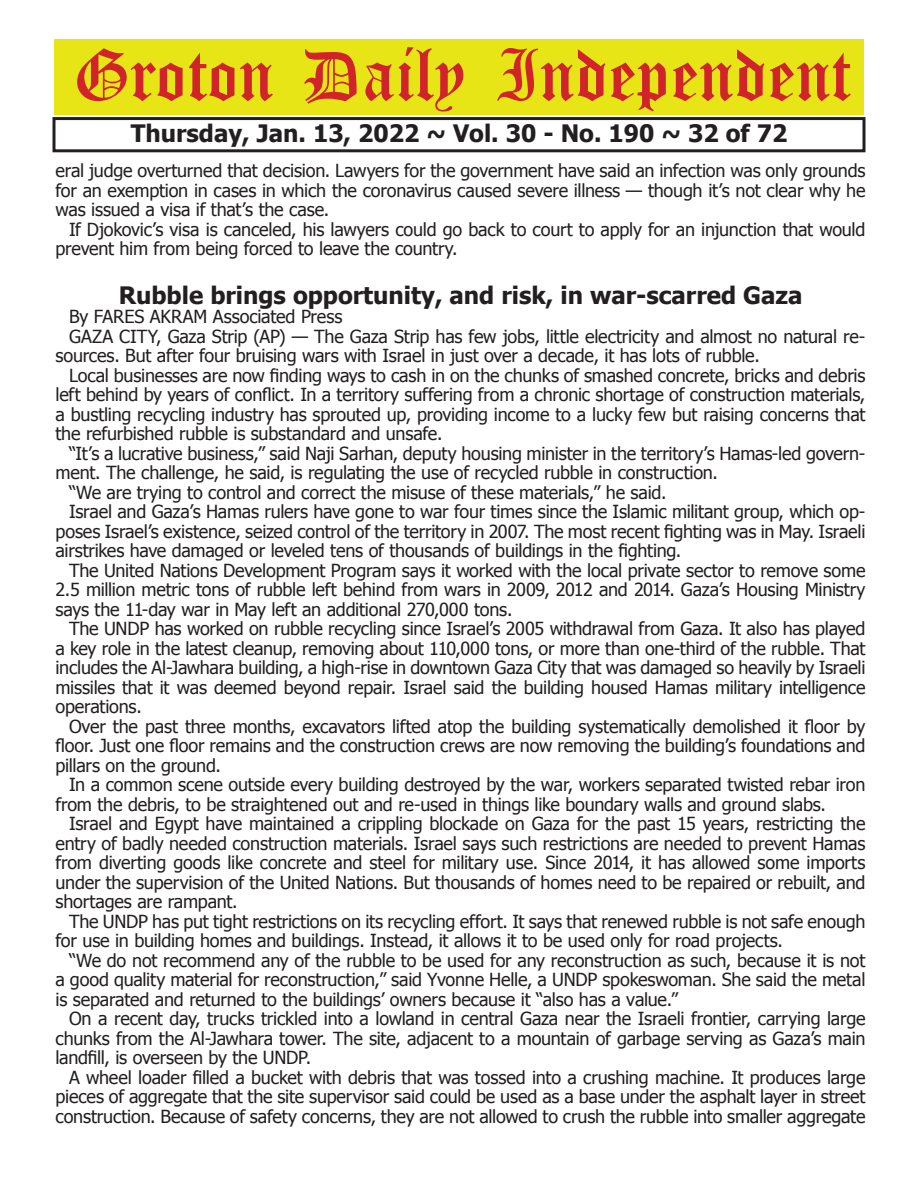
<style>
.page{position:relative;width:918px;height:1188px;background:#fff}
.page>*{position:absolute;margin:0;border:0;box-sizing:border-box;transform-origin:0 0}
.t1{font:54px "Old English Five";color:#d1232a}
.t2{font:700 24px "Tahoma";color:#231f20}
.t3{font:18px/19.5px "Tahoma";letter-spacing:-.01em;color:#231f20;text-align:justify}
</style>
<div class="page">
<div style="left:52px;top:117px;width:814px;height:35px;border:3px solid #231f20"></div>
<div style="left:54px;top:40px;width:810px;height:75px;background:#e7e515"></div>
<h1 class="t1" style="left:73px;top:50px;width:779px">Groton Daily Independent</h1>
<h2 class="t2" style="left:131px;top:116px;width:658px">Thursday, Jan. 13, 2022 ~ Vol. 30 - No. 190 ~ 32 of 72</h2>
<p class="t3" style="left:56px;top:160px;width:812px">eral judge overturned that decision. Lawyers for the government have said an infection was only grounds for an exemption in cases in which the coronavirus caused severe illness — though it’s not clear why he was issued a visa if that’s the case.</p>
<p class="t3" style="left:56px;top:219px;width:811px;text-indent:14px">If Djokovic’s visa is canceled, his lawyers could go back to court to apply for an injunction that would prevent him from being forced to leave the country.</p>
<h2 class="t2" style="left:119px;top:278px;width:685px">Rubble brings opportunity, and risk, in war-scarred Gaza</h2>
<p class="t3" style="left:69px;top:306px;width:275px">By FARES AKRAM Associated Press</p>
<p class="t3" style="left:69px;top:326px;width:798px">GAZA CITY, Gaza Strip (AP) — The Gaza Strip has few jobs, little electricity and almost no natural re-</p>
<p class="t3" style="left:56px;top:345px;width:706px">sources. But after four bruising wars with Israel in just over a decade, it has lots of rubble.</p>
<p class="t3" style="left:69px;top:365px;width:798px">Local businesses are now finding ways to cash in on the chunks of smashed concrete, bricks and debris</p>
<p class="t3" style="left:56px;top:384px;width:811px">left behind by years of conflict. In a territory suffering from a chronic shortage of construction materials,</p>
<p class="t3" style="left:56px;top:404px;width:811px">a bustling recycling industry has sprouted up, providing income to a lucky few but raising concerns that</p>
<p class="t3" style="left:56px;top:423px;width:389px">the refurbished rubble is substandard and unsafe.</p>
<p class="t3" style="left:69px;top:443px;width:798px">“It’s a lucrative business,” said Naji Sarhan, deputy housing minister in the territory’s Hamas-led govern-</p>
<p class="t3" style="left:56px;top:462px;width:664px">ment. The challenge, he said, is regulating the use of recycled rubble in construction.</p>
<p class="t3" style="left:69px;top:482px;width:599px">“We are trying to control and correct the misuse of these materials,” he said.</p>
<p class="t3" style="left:69px;top:501px;width:798px">Israel and Gaza’s Hamas rulers have gone to war four times since the Islamic militant group, which op-</p>
<p class="t3" style="left:56px;top:521px;width:811px">poses Israel’s existence, seized control of the territory in 2007. The most recent fighting was in May. Israeli</p>
<p class="t3" style="left:56px;top:540px;width:627px">airstrikes have damaged or leveled tens of thousands of buildings in the fighting.</p>
<p class="t3" style="left:69px;top:560px;width:798px">The United Nations Development Program says it worked with the local private sector to remove some</p>
<p class="t3" style="left:56px;top:579px;width:812px">2.5 million metric tons of rubble left behind from wars in 2009, 2012 and 2014. Gaza’s Housing Ministry</p>
<p class="t3" style="left:56px;top:599px;width:458px">says the 11-day war in May left an additional 270,000 tons.</p>
<p class="t3" style="left:69px;top:618px;width:798px">The UNDP has worked on rubble recycling since Israel’s 2005 withdrawal from Gaza. It also has played</p>
<p class="t3" style="left:56px;top:638px;width:811px">a key role in the latest cleanup, removing about 110,000 tons, or more than one-third of the rubble. That</p>
<p class="t3" style="left:56px;top:657px;width:811px">includes the Al-Jawhara building, a high-rise in downtown Gaza City that was damaged so heavily by Israeli</p>
<p class="t3" style="left:56px;top:677px;width:811px">missiles that it was deemed beyond repair. Israel said the building housed Hamas military intelligence</p>
<p class="t3" style="left:56px;top:696px;width:88px">operations.</p>
<p class="t3" style="left:69px;top:716px;width:798px">Over the past three months, excavators lifted atop the building systematically demolished it floor by</p>
<p class="t3" style="left:56px;top:735px;width:812px">floor. Just one floor remains and the construction crews are now removing the building’s foundations and</p>
<p class="t3" style="left:56px;top:755px;width:167px">pillars on the ground.</p>
<p class="t3" style="left:69px;top:774px;width:798px">In a common scene outside every building destroyed by the war, workers separated twisted rebar iron</p>
<p class="t3" style="left:56px;top:794px;width:772px">from the debris, to be straightened out and re-used in things like boundary walls and ground slabs.</p>
<p class="t3" style="left:69px;top:813px;width:798px">Israel and Egypt have maintained a crippling blockade on Gaza for the past 15 years, restricting the</p>
<p class="t3" style="left:56px;top:833px;width:811px">entry of badly needed construction materials. Israel says such restrictions are needed to prevent Hamas</p>
<p class="t3" style="left:56px;top:852px;width:811px">from diverting goods like concrete and steel for military use. Since 2014, it has allowed some imports</p>
<p class="t3" style="left:56px;top:871px;width:812px">under the supervision of the United Nations. But thousands of homes need to be repaired or rebuilt, and</p>
<p class="t3" style="left:56px;top:891px;width:184px">shortages are rampant.</p>
<p class="t3" style="left:69px;top:910px;width:798px">The UNDP has put tight restrictions on its recycling effort. It says that renewed rubble is not safe enough</p>
<p class="t3" style="left:56px;top:930px;width:729px">for use in building homes and buildings. Instead, it allows it to be used only for road projects.</p>
<p class="t3" style="left:69px;top:949px;width:798px">“We do not recommend any of the rubble to be used for any reconstruction as such, because it is not</p>
<p class="t3" style="left:56px;top:969px;width:812px">a good quality material for reconstruction,” said Yvonne Helle, a UNDP spokeswoman. She said the metal</p>
<p class="t3" style="left:56px;top:988px;width:624px">is separated and returned to the buildings’ owners because it “also has a value.”</p>
<p class="t3" style="left:69px;top:1008px;width:798px">On a recent day, trucks trickled into a lowland in central Gaza near the Israeli frontier, carrying large</p>
<p class="t3" style="left:56px;top:1027px;width:811px">chunks from the Al-Jawhara tower. The site, adjacent to a mountain of garbage serving as Gaza’s main</p>
<p class="t3" style="left:56px;top:1047px;width:257px">landfill, is overseen by the UNDP.</p>
<p class="t3" style="left:69px;top:1066px;width:798px">A wheel loader filled a bucket with debris that was tossed into a crushing machine. It produces large</p>
<p class="t3" style="left:56px;top:1086px;width:812px">pieces of aggregate that the site supervisor said could be used as a base under the asphalt layer in street</p>
<p class="t3" style="left:56px;top:1105px;width:811px">construction. Because of safety concerns, they are not allowed to crush the rubble into smaller aggregate</p>
</div>
